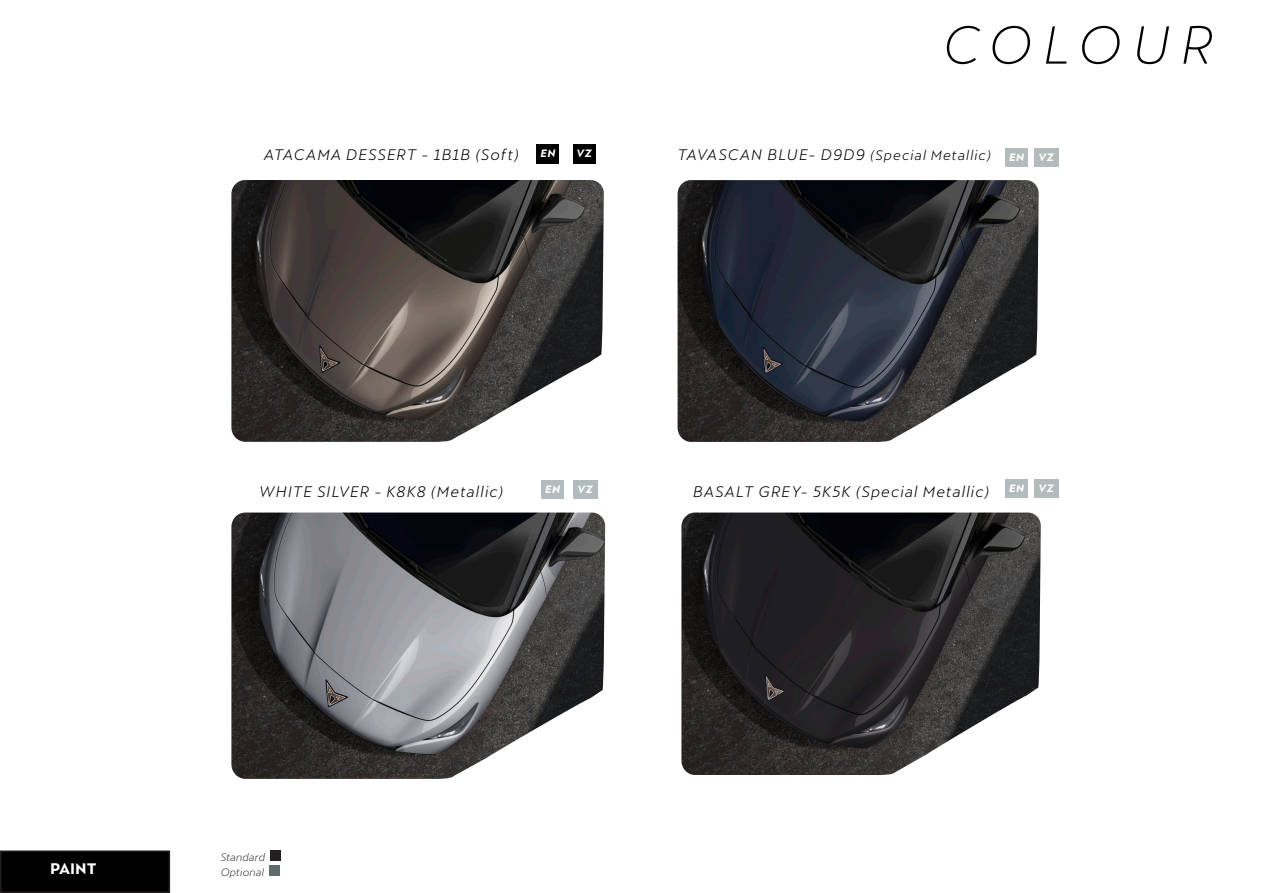
<style>
.page{position:relative;width:1263px;height:893px;background:#fff}
.page>*{position:absolute;margin:0;border:0;box-sizing:border-box;transform-origin:0 0}
.t1{font:italic 300 52.5px "Cupra";letter-spacing:.205em;color:#000}
.t2{font:italic 15px "Cupra";letter-spacing:.08em;color:#000}
.t3{font:700 15px "Cupra";color:#fff}
.t4{font:italic 300 10.5px/15px "Cupra";letter-spacing:.02em;color:#000}
.t5{font:italic 700 10.5px "Cupra";letter-spacing:.045em;color:#fff}
.s1{font-size:13.5px}
</style>
<div class="page">
<img style="left:677px;top:180px;width:362px;height:262px">
<img style="left:231px;top:180px;width:373px;height:262px">
<img style="left:681px;top:513px;width:360px;height:262px">
<img style="left:231px;top:513px;width:374px;height:266px">
<div style="left:270px;top:851px;width:10px;height:10px;background:#231f20"></div>
<div style="left:269px;top:866px;width:10px;height:10px;background:#5f6b6d"></div>
<div style="left:542px;top:481px;width:22px;height:18px;background:#b3bbbd"></div>
<div style="left:573px;top:481px;width:24px;height:18px;background:#b3bbbd"></div>
<div style="left:1px;top:851px;width:168px;height:41px;background:#000"></div>
<div style="left:0;top:850px;width:170px;height:43px;border:2px solid #231f20"></div>
<div style="left:573px;top:144px;width:22px;height:19px;background:#000"></div>
<div style="left:537px;top:144px;width:22px;height:19px;background:#000"></div>
<div style="left:1005px;top:149px;width:23px;height:18px;background:#b3bbbd"></div>
<div style="left:1005px;top:479px;width:23px;height:18px;background:#b3bbbd"></div>
<div style="left:1034px;top:149px;width:24px;height:18px;background:#b3bbbd"></div>
<div style="left:1034px;top:479px;width:24px;height:18px;background:#b3bbbd"></div>
<p class="t2" style="left:264px;top:142px;width:256px">ATACAMA DESSERT - 1B1B (Soft)</p>
<p class="t5" style="left:540px;top:148px;width:16px">EN</p>
<p class="t5" style="left:576px;top:148px;width:17px">VZ</p>
<p class="t1" style="left:942px;top:0;width:271px">COLOUR</p>
<p class="t2" style="left:677px;top:142px;width:315px">TAVASCAN BLUE- D9D9 <span class="s1">(Special Metallic)</span></p>
<p class="t5" style="left:1009px;top:152px;width:16px">EN</p>
<p class="t5" style="left:1038px;top:152px;width:17px">VZ</p>
<p class="t2" style="left:259px;top:479px;width:245px">WHITE SILVER - K8K8 (Metallic)</p>
<p class="t5" style="left:545px;top:484px;width:16px">EN</p>
<p class="t5" style="left:577px;top:484px;width:17px">VZ</p>
<p class="t2" style="left:693px;top:479px;width:298px">BASALT GREY- 5K5K (Special Metallic)</p>
<p class="t5" style="left:1009px;top:482px;width:16px">EN</p>
<p class="t5" style="left:1038px;top:482px;width:17px">VZ</p>
<p class="t3" style="left:50px;top:860px;width:48px">PAINT</p>
<p class="t4" style="left:221px;top:849px;width:46px">Standard<br>Optional</p>
</div>
